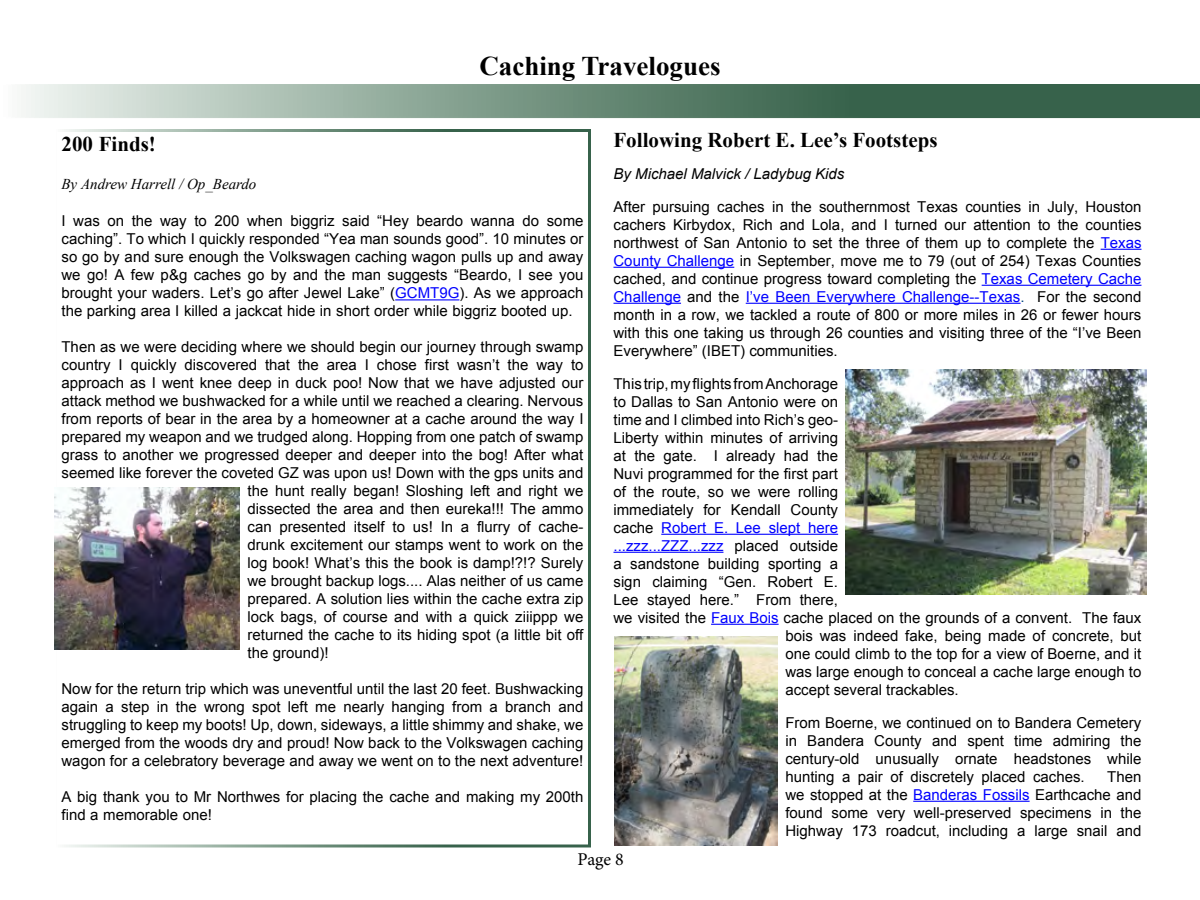
<style>
.page{position:relative;width:1200px;height:900px;background:#fff}
.page>*{position:absolute;margin:0;border:0;box-sizing:border-box;transform-origin:0 0}
.t1{font:700 27px "Times New Roman";color:#000}
.t2{font:700 21px "Times New Roman";color:#000}
.t3{font:18px "Minion Pro";color:#000}
.t4{font:15px/18px "Arial";color:#000;text-align:justify}
.t5{font:15px "Arial";color:#00f}
.t6{font:italic 15px "Arial";color:#000}
.t7{font:italic 15px "Times New Roman";color:#000}
.s1{color:#00f}
.s2{color:#00447c}
.s3{color:#000}
</style>
<div class="page">
<svg style="left:21px;top:87px;width:1176px;height:28px;background:#749381"></svg>
<div style="left:1px;top:84px;width:1199px;height:34px;border:2px solid #fff"></div>
<hr style="left:395px;top:299px;width:64px;height:1px;background:#00f">
<div style="left:54px;top:129px;width:537px;height:719px;border:3px solid #fff"></div>
<hr style="left:1101px;top:249px;width:40px;height:1px;background:#00f">
<hr style="left:614px;top:267px;width:120px;height:1px;background:#00f">
<hr style="left:982px;top:285px;width:159px;height:1px;background:#00f">
<hr style="left:614px;top:303px;width:67px;height:1px;background:#00f">
<hr style="left:746px;top:303px;width:275px;height:1px;background:#00f">
<hr style="left:661px;top:534px;width:177px;height:1px;background:#00f">
<hr style="left:614px;top:552px;width:109px;height:1px;background:#00f">
<hr style="left:711px;top:624px;width:68px;height:1px;background:#00f">
<hr style="left:913px;top:801px;width:117px;height:1px;background:#00f">
<img style="left:614px;top:636px;width:164px;height:210px">
<img style="left:846px;top:369px;width:301px;height:226px">
<img style="left:54px;top:487px;width:186px;height:163px">
<h1 class="t1" style="left:479px;top:48px;width:243px">Caching Travelogues</h1>
<h2 class="t2" style="left:62px;top:129px;width:96px">200 Finds!</h2>
<p class="t7" style="left:62px;top:173px;width:196px">By Andrew Harrell / Op_Beardo</p>
<p class="t4" style="left:62px;top:212px;width:524px">I was on the way to 200 when biggriz said “Hey beardo wanna do some caching”. To which I quickly responded “Yea man sounds good”. 10 minutes or so go by and sure enough the Volkswagen caching wagon pulls up and away we go! A few p&amp;g caches go by and the man suggests “Beardo, I see you brought your waders. Let’s go after Jewel Lake” (<span class="s1">GCMT9G</span>). As we approach the parking area I killed a jackcat hide in short order while biggriz booted up.</p>
<p class="t4" style="left:62px;top:338px;width:523px">Then as we were deciding where we should begin our journey through swamp</p>
<p class="t4" style="left:62px;top:356px;width:524px">country I quickly discovered that the area I chose first wasn’t the way to</p>
<p class="t4" style="left:62px;top:374px;width:523px">approach as I went knee deep in duck poo! Now that we have adjusted our</p>
<p class="t4" style="left:62px;top:392px;width:523px">attack method we bushwacked for a while until we reached a clearing. Nervous</p>
<p class="t4" style="left:62px;top:410px;width:524px">from reports of bear in the area by a homeowner at a cache around the way I</p>
<p class="t4" style="left:62px;top:428px;width:523px">prepared my weapon and we trudged along. Hopping from one patch of swamp</p>
<p class="t4" style="left:62px;top:446px;width:523px">grass to another we progressed deeper and deeper into the bog! After what</p>
<p class="t4" style="left:62px;top:464px;width:523px">seemed like forever the coveted GZ was upon us! Down with the gps units and</p>
<p class="t4" style="left:248px;top:482px;width:337px">the hunt really began! Sloshing left and right we</p>
<p class="t4" style="left:248px;top:500px;width:337px">dissected the area and then eureka!!! The ammo</p>
<p class="t4" style="left:248px;top:518px;width:338px">can presented itself to us! In a flurry of cache-</p>
<p class="t4" style="left:248px;top:536px;width:338px">drunk excitement our stamps went to work on the</p>
<p class="t4" style="left:248px;top:554px;width:337px">log book! What’s this the book is damp!?!? Surely</p>
<p class="t4" style="left:248px;top:572px;width:337px">we brought backup logs.... Alas neither of us came</p>
<p class="t4" style="left:248px;top:590px;width:337px">prepared. A solution lies within the cache extra zip</p>
<p class="t4" style="left:248px;top:608px;width:337px">lock bags, of course and with a quick ziiippp we</p>
<p class="t4" style="left:248px;top:626px;width:337px">returned the cache to its hiding spot (a little bit off</p>
<p class="t4" style="left:248px;top:644px;width:83px">the ground)!</p>
<p class="t4" style="left:62px;top:680px;width:523px">Now for the return trip which was uneventful until the last 20 feet. Bushwacking again a step in the wrong spot left me nearly hanging from a branch and struggling to keep my boots! Up, down, sideways, a little shimmy and shake, we emerged from the woods dry and proud! Now back to the Volkswagen caching wagon for a celebratory beverage and away we went on to the next adventure!</p>
<p class="t4" style="left:62px;top:788px;width:524px">A big thank you to Mr Northwes for placing the cache and making my 200th find a memorable one!</p>
<h2 class="t2" style="left:614px;top:126px;width:326px">Following Robert E. Lee’s Footsteps</h2>
<p class="t6" style="left:614px;top:164px;width:232px">By Michael Malvick / Ladybug Kids</p>
<p class="t4" style="left:614px;top:198px;width:530px">After pursuing caches in the southernmost Texas counties in July, Houston cachers Kirbydox, Rich and Lola, and I turned our attention to the counties northwest of San Antonio to set the three of them up to complete the <span class="s1">Texas County Challenge</span> in September, move me to 79 (out of 254) Texas Counties cached, and continue progress toward completing the <span class="s1">Texas Cemetery Cache Challenge</span> and the <span class="s1">I’ve Been Everywhere Challenge--Texas</span><span class="s2">.</span> For the second month in a row, we tackled a route of 800 or more miles in 26 or fewer hours with this one taking us through 26 counties and visiting three of the “I’ve Been Everywhere” (IBET) communities.</p>
<p class="t4" style="left:614px;top:375px;width:226px">This trip, my flights from Anchorage</p>
<p class="t4" style="left:614px;top:393px;width:226px">to Dallas to San Antonio were on</p>
<p class="t4" style="left:614px;top:411px;width:226px">time and I climbed into Rich’s geo-</p>
<p class="t4" style="left:614px;top:429px;width:226px">Liberty within minutes of arriving</p>
<p class="t4" style="left:614px;top:447px;width:226px">at the gate. I already had the</p>
<p class="t4" style="left:614px;top:465px;width:226px">Nuvi programmed for the first part</p>
<p class="t4" style="left:614px;top:483px;width:226px">of the route, so we were rolling</p>
<p class="t4" style="left:614px;top:501px;width:226px">immediately for Kendall County</p>
<p class="t5" style="left:614px;top:518px;width:226px"><span class="s3">cache</span> Robert E. Lee slept here</p>
<p class="t5" style="left:614px;top:536px;width:226px">...zzz...ZZZ...zzz <span class="s3">placed outside</span></p>
<p class="t4" style="left:614px;top:555px;width:226px">a sandstone building sporting a</p>
<p class="t4" style="left:614px;top:573px;width:226px">sign claiming “Gen. Robert E.</p>
<p class="t4" style="left:614px;top:591px;width:226px">Lee stayed here.” From there,</p>
<p class="t4" style="left:614px;top:609px;width:529px">we visited the <span class="s1">Faux Bois</span> cache placed on the grounds of a convent. The faux</p>
<p class="t4" style="left:785px;top:627px;width:358px">bois was indeed fake, being made of concrete, but</p>
<p class="t4" style="left:785px;top:645px;width:358px">one could climb to the top for a view of Boerne, and it</p>
<p class="t4" style="left:785px;top:663px;width:358px">was large enough to conceal a cache large enough to</p>
<p class="t4" style="left:785px;top:681px;width:175px">accept several trackables.</p>
<p class="t4" style="left:785px;top:714px;width:358px">From Boerne, we continued on to Bandera Cemetery in Bandera County and spent time admiring the century-old unusually ornate headstones while hunting a pair of discretely placed caches.</p>
<p class="t4" style="left:785px;top:768px;width:358px;text-indent:322px">Then we stopped at the <span class="s1">Banderas Fossils</span> Earthcache and found some very well-preserved specimens in the Highway 173 roadcut, including a large snail and</p>
<p class="t3" style="left:578px;top:847px;width:48px">Page 8</p>
</div>
